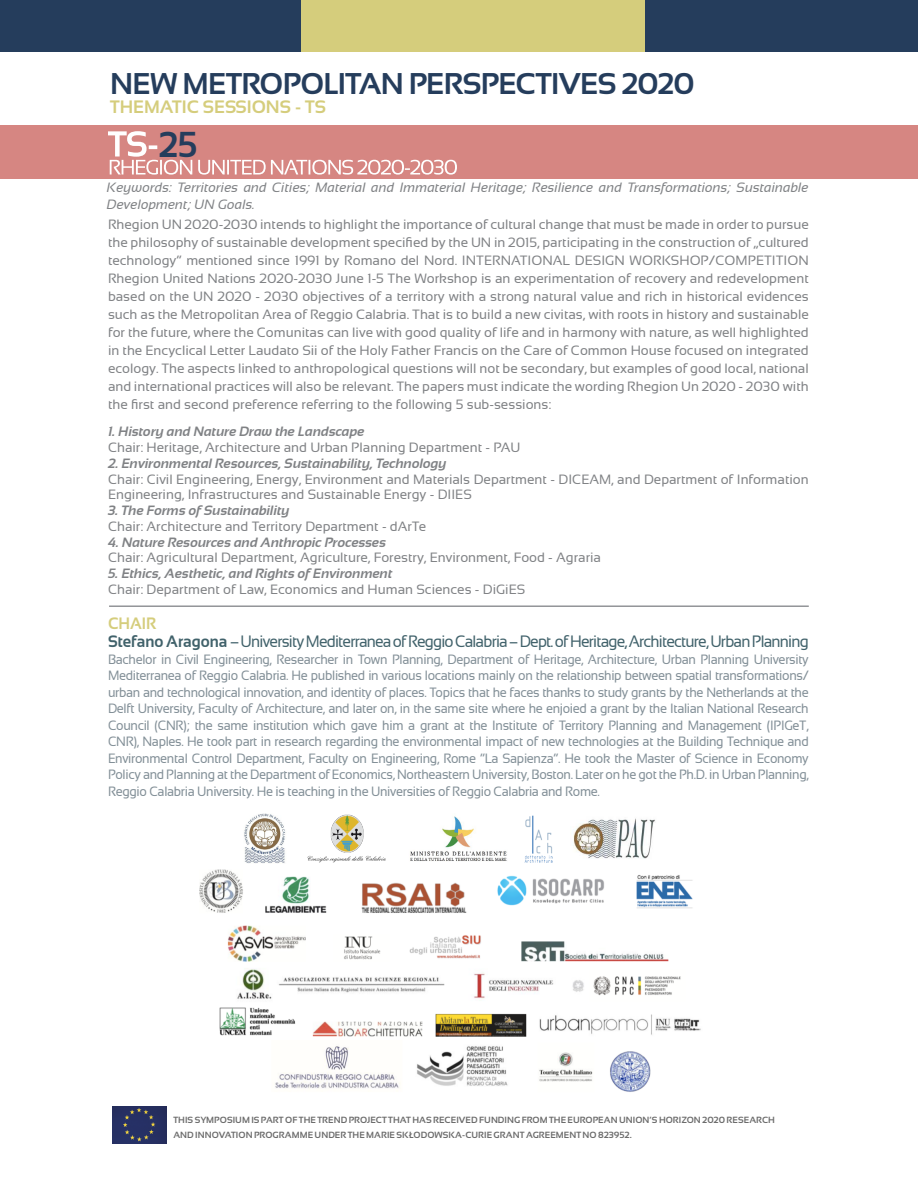
<style>
.page{position:relative;width:918px;height:1188px;background:#fff}
.page>*{position:absolute;margin:0;border:0;box-sizing:border-box;transform-origin:0 0}
.t1{font:700 36px "Sansation";color:#fff}
.t2{font:700 30px "Sansation";letter-spacing:-.025em;color:#253d5c}
.t3{font:21px "Sansation";letter-spacing:-.06em;color:#fff}
.t4{font:700 18px "Sansation";color:#d5cd7c}
.t5{font:16.5px/18px "Sansation";letter-spacing:-.05em;color:#41626b;scale:.94 1}
.t6{font:13.5px/18px "Sansation";color:#808285;text-align:justify}
.t7{font:13.5px/16.5px "Sansation";letter-spacing:-.025em;color:#828f97;text-align:justify;scale:.94 1}
.t8{font:italic 700 13.5px "Sansation";color:#808285}
.t9{font:italic 13.5px/16.5px "Sansation";color:#808285}
.t10{font:700 9px/15px "Sansation";letter-spacing:.005em;color:#6c6c6c}
.s1{color:#253d5c}
.s2{font-weight:700;color:#d5cd7c}
.s3{font-weight:700}
</style>
<div class="page">
<div style="left:0;top:0;width:302px;height:52px;background:#253d5c"></div>
<div style="left:301px;top:0;width:347px;height:52px;background:#d5cd7c"></div>
<div style="left:645px;top:0;width:273px;height:52px;background:#253d5c"></div>
<hr style="left:109px;top:605px;width:700px;height:2px;background:#939598">
<img style="left:244px;top:813px;width:41px;height:50px">
<img style="left:307px;top:814px;width:79px;height:49px">
<img style="left:410px;top:816px;width:97px;height:45px">
<img style="left:524px;top:815px;width:28px;height:48px">
<img style="left:573px;top:818px;width:82px;height:41px">
<img style="left:199px;top:869px;width:502px;height:223px">
<img style="left:112px;top:1106px;width:54px;height:37px">
<div style="left:0;top:126px;width:918px;height:53px;background:#d68682"></div>
<h2 class="t2" style="left:110px;top:67px;width:586px">NEW METROPOLITAN PERSPECTIVES 2020</h2>
<h3 class="t4" style="left:110px;top:97px;width:217px">THEMATIC SESSIONS - TS</h3>
<h1 class="t1" style="left:108px;top:124px;width:91px">TS-<span class="s1">25</span></h1>
<h3 class="t3" style="left:108px;top:155px;width:352px">RHEGION UNITED NATIONS 2020-2030</h3>
<p class="t9" style="left:107px;top:179px;width:703px">Keywords: Territories and Cities; Material and Immaterial Heritage; Resilience and Transformations; Sustainable<br>Development; UN Goals.</p>
<p class="t6" style="left:108px;top:215px;width:702px">Rhegion UN 2020-2030 intends to highlight the importance of cultural change that must be made in order to pursue the philosophy of sustainable development specified by the UN in 2015, participating in the construction of „cultured technology“ mentioned since 1991 by Romano del Nord. INTERNATIONAL DESIGN WORKSHOP/COMPETITION Rhegion United Nations 2020-2030 June 1-5 The Workshop is an experimentation of recovery and redevelopment based on the UN 2020 - 2030 objectives of a territory with a strong natural value and rich in historical evidences such as the Metropolitan Area of Reggio Calabria. That is to build a new civitas, with roots in history and sustainable for the future, where the Comunitas can live with good quality of life and in harmony with nature, as well highlighted in the Encyclical Letter Laudato Sii of the Holy Father Francis on the Care of Common House focused on integrated ecology. The aspects linked to anthropological questions will not be secondary, but examples of good local, national and international practices will also be relevant. The papers must indicate the wording Rhegion Un 2020 - 2030 with the first and second preference referring to the following 5 sub-sessions:</p>
<p class="t8" style="left:108px;top:424px;width:258px">1. History and Nature Draw the Landscape</p>
<p class="t6" style="left:108px;top:439px;width:414px">Chair: Heritage, Architecture and Urban Planning Department - PAU</p>
<p class="t8" style="left:108px;top:456px;width:340px">2. Environmental Resources, Sustainability, Technology</p>
<p class="t6" style="left:108px;top:471px;width:702px;line-height:15.8px">Chair: Civil Engineering, Energy, Environment and Materials Department - DICEAM, and Department of Information<br>Engineering, Infrastructures and Sustainable Energy - DIIES</p>
<p class="t8" style="left:108px;top:503px;width:183px">3. The Forms of Sustainability</p>
<p class="t6" style="left:108px;top:517px;width:320px">Chair: Architecture and Territory Department - dArTe</p>
<p class="t8" style="left:108px;top:534px;width:280px">4. Nature Resources and Anthropic Processes</p>
<p class="t6" style="left:108px;top:549px;width:495px">Chair: Agricultural Department, Agriculture, Forestry, Environment, Food - Agraria</p>
<p class="t8" style="left:108px;top:566px;width:286px">5. Ethics, Aesthetic, and Rights of Environment</p>
<p class="t6" style="left:108px;top:580px;width:419px">Chair: Department of Law, Economics and Human Sciences - DiGiES</p>
<p class="t5" style="left:108px;top:614px;width:747px"><span class="s2">CHAIR<br></span><span class="s3">Stefano Aragona</span> – University Mediterranea of Reggio Calabria – Dept. of Heritage, Architecture, Urban Planning</p>
<p class="t7" style="left:108px;top:651px;width:747px">Bachelor in Civil Engineering, Researcher in Town Planning, Department of Heritage, Architecture, Urban Planning University Mediterranea of Reggio Calabria. He published in various locations mainly on the relationship between spatial transformations/ urban and technological innovation, and identity of places. Topics that he faces thanks to study grants by the Netherlands at the Delft University, Faculty of Architecture, and later on, in the same site where he enjoied a grant by the Italian National Research Council (CNR); the same institution which gave him a grant at the Institute of Territory Planning and Management (IPIGeT, CNR), Naples. He took part in research regarding the environmental impact of new technologies at the Building Technique and Environmental Control Department, Faculty on Engineering, Rome “La Sapienza”. He took the Master of Science in Economy Policy and Planning at the Department of Economics, Northeastern University, Boston. Later on he got the Ph.D. in Urban Planning, Reggio Calabria University. He is teaching in the Universities of Reggio Calabria and Rome.</p>
<p class="t10" style="left:173px;top:1112px;width:603px">THIS SYMPOSIUM IS PART OF THE TREND PROJECT THAT HAS RECEIVED FUNDING FROM THE EUROPEAN UNION’S HORIZON 2020 RESEARCH<br>AND INNOVATION PROGRAMME UNDER THE MARIE SKŁODOWSKA-CURIE GRANT AGREEMENT NO 823952.</p>
</div>
